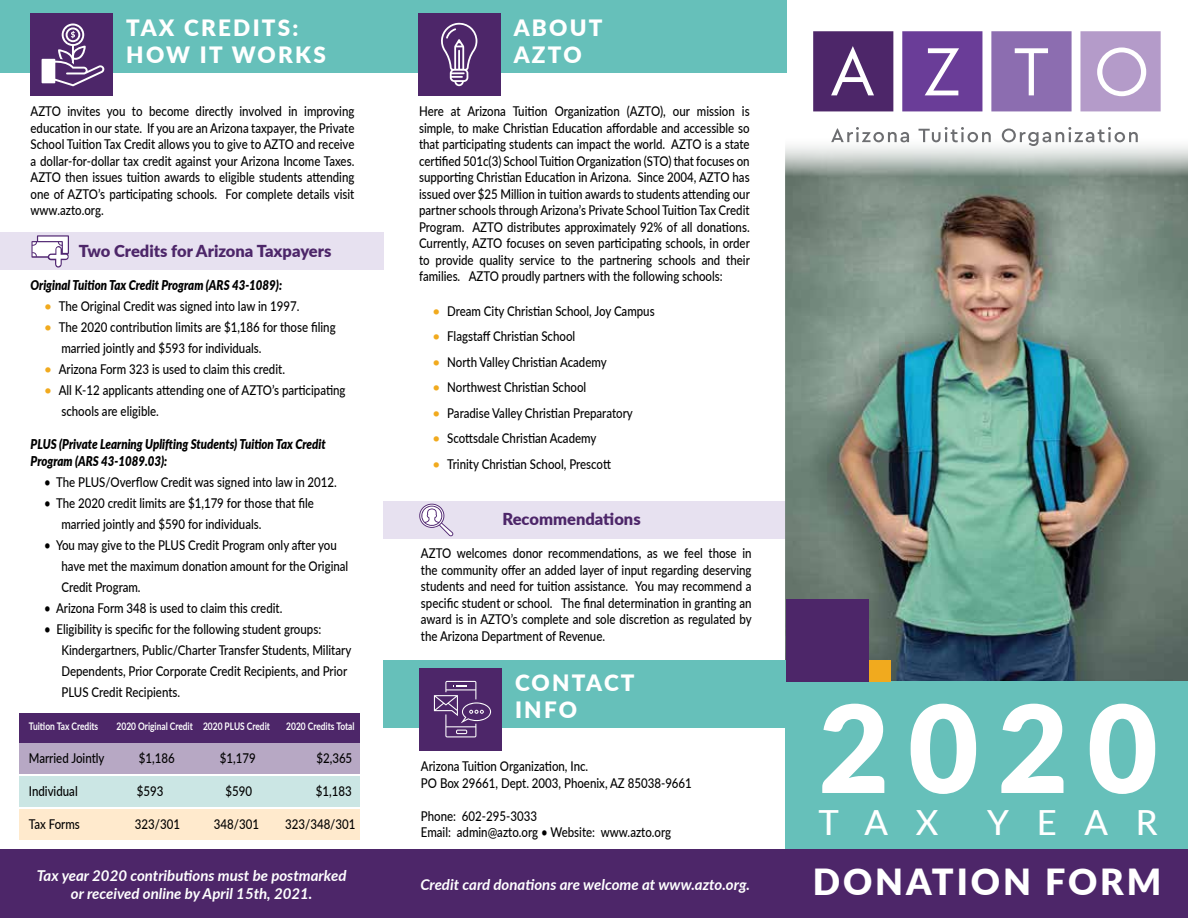
<style>
.page{position:relative;width:1188px;height:918px;background:#fff}
.page>*{position:absolute;margin:0;border:0;box-sizing:border-box;transform-origin:0 0}
.t1{font:900 121.2px "Lato";color:#fff}
.t2{font:900 36px "Lato";letter-spacing:.08em;color:#fff}
.t3{font:500 34.65px "Lato";letter-spacing:.8em;color:#fff}
.t4{font:900 22.5px/27px "Lato";letter-spacing:.1em;color:#fff}
.t5{font:900 16.5px "Lato";color:#4d2669}
.t6{font:italic 700 15px/18px "Lato";color:#fff;text-align:center}
.t7{font:500 13.5px/16.5px "Lato";color:#000;scale:.85 1}
.t8{font:italic 900 13.5px/16.5px "Lato";color:#000;scale:.85 1}
.t9{font:700 10.5px "Lato";color:#fff;scale:.8 1}
.s1{color:#f1aa1e}
</style>
<div class="page">
<div style="left:0;top:232px;width:383px;height:38px;background:#e7e1f0"></div>
<div style="left:383px;top:501px;width:403px;height:38px;background:#e7e1f0"></div>
<div style="left:0;top:0;width:786px;height:73px;background:#66c0ba"></div>
<img style="left:786px;top:136px;width:402px;height:545px">
<div style="left:786px;top:681px;width:402px;height:168px;background:#66c0ba"></div>
<div style="left:383px;top:661px;width:404px;height:67px;background:#66c0ba"></div>
<div style="left:0;top:849px;width:1188px;height:69px;background:#4d2669"></div>
<svg style="left:831px;top:127px;width:78px;height:15px"></svg>
<svg style="left:919px;top:127px;width:72px;height:15px"></svg>
<svg style="left:1002px;top:127px;width:136px;height:19px"></svg>
<svg style="left:813px;top:31px;width:80px;height:80px;background:#5d3a77"></svg>
<svg style="left:902px;top:31px;width:80px;height:80px;background:#764da0"></svg>
<svg style="left:991px;top:31px;width:81px;height:80px;background:#9477b5"></svg>
<svg style="left:1080px;top:31px;width:81px;height:80px;background:#bca6cf"></svg>
<div style="left:869px;top:660px;width:21px;height:21px;background:#f1aa1e"></div>
<div style="left:786px;top:599px;width:83px;height:82px;background:#4d2669"></div>
<div style="left:418px;top:14px;width:82px;height:82px;background:#4d2669"></div>
<div style="left:419px;top:668px;width:83px;height:82px;background:#4d2669"></div>
<div style="left:30px;top:14px;width:83px;height:82px;background:#4d2669"></div>
<svg style="left:441px;top:22px;width:36px;height:64px"></svg>
<svg style="left:434px;top:681px;width:57px;height:56px"></svg>
<svg style="left:31px;top:235px;width:38px;height:33px"></svg>
<svg style="left:419px;top:503px;width:34px;height:33px"></svg>
<div style="left:19px;top:713px;width:341px;height:30px;background:#4d2669"></div>
<div style="left:19px;top:743px;width:341px;height:30px;background:#b7a8c4"></div>
<div style="left:19px;top:776px;width:341px;height:31px;background:#cbe6e4"></div>
<div style="left:19px;top:810px;width:341px;height:30px;background:#ffeacd"></div>
<svg style="left:42px;top:23px;width:63px;height:63px"></svg>
<h3 class="t4" style="left:126px;top:14px;width:201px">TAX CREDITS:<br>HOW IT WORKS</h3>
<p class="t7" style="left:31px;top:103px;width:383px;text-align:justify">AZTO invites you to become directly involved in improving education in our state. If you are an Arizona taxpayer, the Private School Tuition Tax Credit allows you to give to AZTO and receive a dollar-for-dollar tax credit against your Arizona Income Taxes.<br>AZTO then issues tuition awards to eligible students attending one of AZTO’s participating schools. For complete details visit www.azto.org.</p>
<p class="t5" style="left:79px;top:239px;width:254px">Two Credits for Arizona Taxpayers</p>
<p class="t8" style="left:31px;top:277px;width:297px">Original Tuition Tax Credit Program (ARS 43-1089):</p>
<p class="t7" style="left:44px;top:298px;width:302px"><span class="s1">•</span> The Original Credit was signed into law in 1997.</p>
<p class="t7" style="left:61px;top:316px;width:324px;line-height:21px;text-indent:-17px"><span class="s1">•</span> The 2020 contribution limits are $1,186 for those filing married jointly and $593 for individuals.</p>
<p class="t7" style="left:44px;top:361px;width:285px"><span class="s1">•</span> Arizona Form 323 is used to claim this credit.</p>
<p class="t7" style="left:61px;top:379px;width:336px;line-height:21px;text-indent:-17px"><span class="s1">•</span> All K-12 applicants attending one of AZTO’s participating schools are eligible.</p>
<p class="t8" style="left:31px;top:436px;width:349px">PLUS (Private Learning Uplifting Students) Tuition Tax Credit<br>Program (ARS 43-1089.03):</p>
<p class="t7" style="left:44px;top:473px;width:346px">• The PLUS/Overflow Credit was signed into law in 2012.</p>
<p class="t7" style="left:61px;top:492px;width:299px;line-height:21px;text-indent:-17px">• The 2020 credit limits are $1,179 for those that file married jointly and $590 for individuals.</p>
<p class="t7" style="left:61px;top:534px;width:339px;line-height:21px;text-indent:-17px">• You may give to the PLUS Credit Program only after you have met the maximum donation amount for the Original<br>Credit Program.</p>
<p class="t7" style="left:44px;top:599px;width:282px">• Arizona Form 348 is used to claim this credit.</p>
<p class="t7" style="left:61px;top:618px;width:343px;line-height:21px;text-indent:-17px">• Eligibility is specific for the following student groups:<br>Kindergartners, Public/Charter Transfer Students, Military Dependents, Prior Corporate Credit Recipients, and Prior PLUS Credit Recipients.</p>
<p class="t9" style="left:29px;top:718px;width:88px">Tuition Tax Credits</p>
<p class="t9" style="left:117px;top:718px;width:193px">2020 Original Credit 2020 PLUS Credit</p>
<p class="t9" style="left:286px;top:718px;width:87px">2020 Credits Total</p>
<p class="t7" style="left:29px;top:749px;width:91px">Married Jointly</p>
<p class="t7" style="left:139px;top:749px;width:44px">$1,186</p>
<p class="t7" style="left:220px;top:749px;width:44px">$1,179</p>
<p class="t7" style="left:316px;top:749px;width:44px">$2,365</p>
<p class="t7" style="left:29px;top:782px;width:59px">Individual</p>
<p class="t7" style="left:137px;top:782px;width:33px">$593</p>
<p class="t7" style="left:226px;top:782px;width:33px">$590</p>
<p class="t7" style="left:316px;top:782px;width:44px">$1,183</p>
<p class="t7" style="left:29px;top:815px;width:62px">Tax Forms</p>
<p class="t7" style="left:135px;top:815px;width:55px">323/301</p>
<p class="t7" style="left:214px;top:815px;width:55px">348/301</p>
<p class="t7" style="left:285px;top:815px;width:84px">323/348/301</p>
<p class="t6" style="left:37px;top:865px;width:311px">Tax year 2020 contributions must be postmarked or received online by April 15th, 2021.</p>
<h3 class="t4" style="left:514px;top:14px;width:90px">ABOUT<br>AZTO</h3>
<p class="t7" style="left:419px;top:103px;width:391px;text-align:justify">Here at Arizona Tuition Organization (AZTO), our mission is simple, to make Christian Education affordable and accessible so that participating students can impact the world. AZTO is a state certified 501c(3) School Tuition Organization (STO) that focuses on supporting Christian Education in Arizona. Since 2004, AZTO has issued over $25 Million in tuition awards to students attending our partner schools through Arizona’s Private School Tuition Tax Credit Program. AZTO distributes approximately 92% of all donations.<br>Currently, AZTO focuses on seven participating schools, in order to provide quality service to the partnering schools and their families. AZTO proudly partners with the following schools:</p>
<p class="t7" style="left:433px;top:302px;width:263px"><span class="s1">•</span> Dream City Christian School, Joy Campus</p>
<p class="t7" style="left:433px;top:328px;width:169px"><span class="s1">•</span> Flagstaff Christian School</p>
<p class="t7" style="left:433px;top:353px;width:206px"><span class="s1">•</span> North Valley Christian Academy</p>
<p class="t7" style="left:433px;top:379px;width:182px"><span class="s1">•</span> Northwest Christian School</p>
<p class="t7" style="left:433px;top:404px;width:237px"><span class="s1">•</span> Paradise Valley Christian Preparatory</p>
<p class="t7" style="left:433px;top:430px;width:194px"><span class="s1">•</span> Scottsdale Christian Academy</p>
<p class="t7" style="left:433px;top:455px;width:211px"><span class="s1">•</span> Trinity Christian School, Prescott</p>
<p class="t5" style="left:502px;top:507px;width:140px">Recommendations</p>
<p class="t7" style="left:421px;top:545px;width:391px;text-align:justify">AZTO welcomes donor recommendations, as we feel those in the community offer an added layer of input regarding deserving students and need for tuition assistance. You may recommend a specific student or school. The final determination in granting an award is in AZTO’s complete and sole discretion as regulated by the Arizona Department of Revenue.</p>
<h3 class="t4" style="left:515px;top:668px;width:121px">CONTACT<br>INFO</h3>
<p class="t7" style="left:421px;top:758px;width:320px">Arizona Tuition Organization, Inc.<br>PO Box 29661, Dept. 2003, Phoenix, AZ 85038-9661</p>
<p class="t7" style="left:421px;top:807px;width:296px">Phone: 602-295-3033<br>Email: admin@azto.org • Website: www.azto.org</p>
<p class="t6" style="left:420px;top:874px;width:331px">Credit card donations are welcome at www.azto.org.</p>
<h1 class="t1" style="left:819px;top:658px;width:341px">2020</h1>
<h3 class="t3" style="left:819px;top:797px;width:121px">TAX</h3>
<h3 class="t3" style="left:987px;top:797px;width:172px">YEAR</h3>
<h2 class="t2" style="left:813px;top:855px;width:350px">DONATION FORM</h2>
</div>
